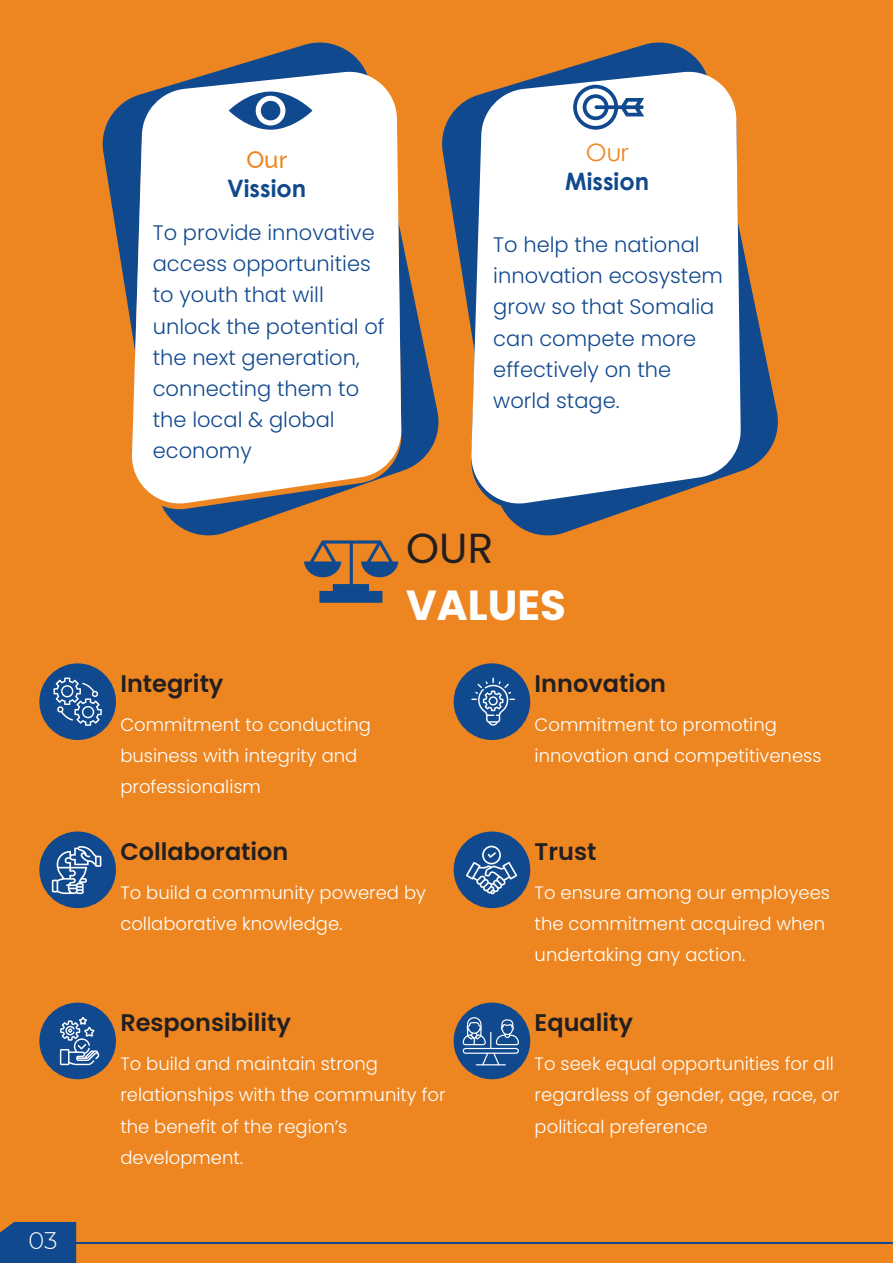
<style>
.page{position:relative;width:893px;height:1263px;background:#ed8621}
.page>*{position:absolute;margin:0;border:0;box-sizing:border-box;transform-origin:0 0}
.t1{font:700 42px "Poppins";color:#fff}
.t2{font:42px "Poppins";color:#231f20}
.t3{font:600 24px "Poppins";color:#231f20}
.t4{font:700 24px "Century Gothic";color:#11498e}
.t5{font:100 24px "Raleway";color:#ed8621}
.t6{font:24px "Century Gothic";color:#ed8621}
.t7{font:300 24px "Montserrat";color:#fff}
.t8{font:300 21px/31.2px "Poppins";color:#11498e}
.t9{font:300 18px/31.2px "Poppins";color:#fff}
</style>
<div class="page">
<div style="left:0;top:1222px;width:76px;height:41px;background:#11498e"></div>
<hr style="left:76px;top:1242px;width:817px;height:1px;background:#11498e">
<svg style="left:102px;top:42px;width:337px;height:494px"></svg>
<svg style="left:131px;top:69px;width:271px;height:438px;background:#f1eeeb"></svg>
<svg style="left:442px;top:42px;width:336px;height:494px"></svg>
<svg style="left:470px;top:69px;width:271px;height:438px;background:#eeeded"></svg>
<svg style="left:229px;top:92px;width:83px;height:38px;background:#4570a6"></svg>
<div style="left:256px;top:96px;width:29px;height:29px;background:#fff;border-radius:50%"></div>
<div style="left:261px;top:101px;width:19px;height:19px;background:#11498e;border-radius:50%"></div>
<svg style="left:573px;top:85px;width:71px;height:45px;background:#adc0d8"></svg>
<div style="left:39px;top:663px;width:77px;height:77px;background:#11498e;border-radius:50%"></div>
<svg style="left:54px;top:677px;width:48px;height:49px"></svg>
<div style="left:454px;top:663px;width:76px;height:77px;background:#11498e;border-radius:50%"></div>
<svg style="left:471px;top:677px;width:44px;height:49px"></svg>
<div style="left:39px;top:831px;width:77px;height:77px;background:#11498e;border-radius:50%"></div>
<div style="left:454px;top:831px;width:76px;height:77px;background:#11498e;border-radius:50%"></div>
<svg style="left:52px;top:846px;width:49px;height:48px"></svg>
<svg style="left:466px;top:846px;width:51px;height:48px"></svg>
<div style="left:39px;top:1003px;width:77px;height:76px;background:#11498e;border-radius:50%"></div>
<div style="left:454px;top:1003px;width:76px;height:76px;background:#11498e;border-radius:50%"></div>
<svg style="left:60px;top:1017px;width:40px;height:48px"></svg>
<svg style="left:462px;top:1015px;width:57px;height:50px"></svg>
<svg style="left:304px;top:540px;width:94px;height:63px"></svg>
<h2 class="t7" style="left:29px;top:1224px;width:30px">03</h2>
<h2 class="t5" style="left:246px;top:141px;width:43px">Our</h2>
<h2 class="t4" style="left:227px;top:170px;width:81px">Vission</h2>
<p class="t8" style="left:153px;top:217px;width:233px">To provide innovative access opportunities to youth that will unlock the potential of the next generation, connecting them to the local &amp; global economy</p>
<h2 class="t6" style="left:586px;top:135px;width:44px">Our</h2>
<h2 class="t4" style="left:565px;top:163px;width:85px">Mission</h2>
<p class="t8" style="left:493px;top:229px;width:231px">To help the national innovation ecosystem grow so that Somalia can compete more effectively on the world stage.</p>
<h2 class="t3" style="left:120px;top:669px;width:105px">Integrity</h2>
<p class="t9" style="left:120px;top:709px;width:252px">Commitment to conducting business with integrity and professionalism</p>
<h1 class="t2" style="left:406px;top:524px;width:88px">OUR</h1>
<h1 class="t1" style="left:406px;top:581px;width:161px">VALUES</h1>
<h2 class="t3" style="left:535px;top:669px;width:133px">Innovation</h2>
<p class="t9" style="left:535px;top:709px;width:288px">Commitment to promoting innovation and competitiveness</p>
<h2 class="t3" style="left:120px;top:837px;width:170px">Collaboration</h2>
<p class="t9" style="left:120px;top:877px;width:307px">To build a community powered by collaborative knowledge.</p>
<h2 class="t3" style="left:120px;top:1008px;width:172px">Responsibility</h2>
<p class="t9" style="left:120px;top:1048px;width:327px">To build and maintain strong relationships with the community for the benefit of the region’s development.</p>
<h2 class="t3" style="left:535px;top:837px;width:63px">Trust</h2>
<p class="t9" style="left:535px;top:877px;width:297px">To ensure among our employees the commitment acquired when undertaking any action.</p>
<h2 class="t3" style="left:535px;top:1008px;width:100px">Equality</h2>
<p class="t9" style="left:535px;top:1048px;width:306px">To seek equal opportunities for all regardless of gender, age, race, or political preference</p>
</div>
